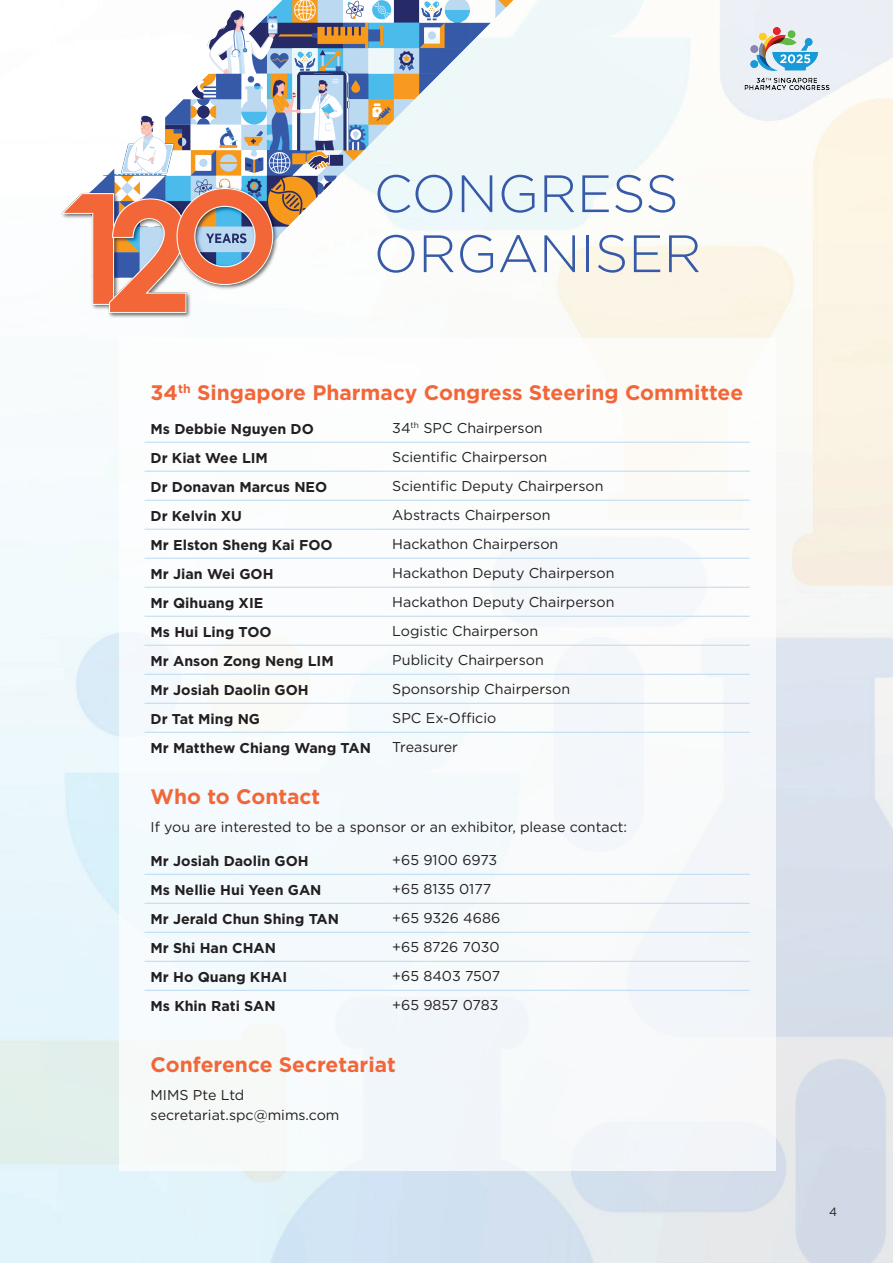
<style>
.page{position:relative;width:893px;height:1263px;background:#fff}
.page>*{position:absolute;margin:0;border:0;box-sizing:border-box;transform-origin:0 0}
.t1{font:300 52.5px/60px "Gotham";color:#365aa8}
.t2{font:700 21px "Gotham HTF";color:#f26638}
.t3{font:14.25px/19.5px "Gotham";color:#231f20}
.t4{font:700 14.25px "Gotham HTF";color:#231f20}
.t5{font:12px "Gotham";color:#231f20}
</style>
<div class="page">
<img style="left:0;top:0;width:893px;height:1263px">
<div style="left:119px;top:338px;width:657px;height:833px;background:#f7fafc"></div>
<hr style="left:145px;top:874px;width:241px;height:1px;background:#badaf2">
<hr style="left:386px;top:874px;width:364px;height:1px;background:#badaf2">
<hr style="left:145px;top:903px;width:241px;height:1px;background:#badaf2">
<hr style="left:386px;top:903px;width:364px;height:1px;background:#badaf2">
<hr style="left:145px;top:932px;width:241px;height:1px;background:#badaf2">
<hr style="left:386px;top:932px;width:364px;height:1px;background:#badaf2">
<hr style="left:145px;top:961px;width:241px;height:1px;background:#badaf2">
<hr style="left:386px;top:961px;width:364px;height:1px;background:#badaf2">
<hr style="left:145px;top:990px;width:241px;height:1px;background:#badaf2">
<hr style="left:386px;top:990px;width:364px;height:1px;background:#badaf2">
<hr style="left:145px;top:442px;width:241px;height:1px;background:#badaf2">
<hr style="left:386px;top:442px;width:364px;height:1px;background:#badaf2">
<hr style="left:145px;top:471px;width:241px;height:1px;background:#badaf2">
<hr style="left:386px;top:471px;width:364px;height:1px;background:#badaf2">
<hr style="left:145px;top:500px;width:241px;height:1px;background:#badaf2">
<hr style="left:386px;top:500px;width:364px;height:1px;background:#badaf2">
<hr style="left:145px;top:529px;width:241px;height:1px;background:#badaf2">
<hr style="left:386px;top:529px;width:364px;height:1px;background:#badaf2">
<hr style="left:145px;top:558px;width:241px;height:1px;background:#badaf2">
<hr style="left:386px;top:558px;width:364px;height:1px;background:#badaf2">
<hr style="left:145px;top:587px;width:241px;height:1px;background:#badaf2">
<hr style="left:386px;top:587px;width:364px;height:1px;background:#badaf2">
<hr style="left:145px;top:616px;width:241px;height:1px;background:#badaf2">
<hr style="left:386px;top:616px;width:364px;height:1px;background:#badaf2">
<hr style="left:145px;top:645px;width:241px;height:1px;background:#badaf2">
<hr style="left:386px;top:645px;width:364px;height:1px;background:#badaf2">
<hr style="left:145px;top:674px;width:241px;height:1px;background:#badaf2">
<hr style="left:386px;top:674px;width:364px;height:1px;background:#badaf2">
<hr style="left:145px;top:703px;width:241px;height:1px;background:#badaf2">
<hr style="left:386px;top:703px;width:364px;height:1px;background:#badaf2">
<hr style="left:145px;top:732px;width:241px;height:1px;background:#badaf2">
<hr style="left:386px;top:732px;width:364px;height:1px;background:#badaf2">
<img style="left:59px;top:0;width:496px;height:319px">
<img style="left:744px;top:28px;width:85px;height:63px">
<h1 class="t1" style="left:374px;top:162px;width:329px">CONGRESS<br>ORGANISER</h1>
<h2 class="t2" style="left:151px;top:381px;width:594px">34<sup>th</sup> Singapore Pharmacy Congress Steering Committee</h2>
<p class="t4" style="left:151px;top:420px;width:165px">Ms Debbie Nguyen DO</p>
<p class="t3" style="left:392px;top:418px;width:152px">34<sup>th</sup> SPC Chairperson</p>
<p class="t4" style="left:151px;top:449px;width:119px">Dr Kiat Wee LIM</p>
<p class="t3" style="left:392px;top:447px;width:156px">Scientific Chairperson</p>
<p class="t4" style="left:151px;top:478px;width:178px">Dr Donavan Marcus NEO</p>
<p class="t3" style="left:392px;top:476px;width:213px">Scientific Deputy Chairperson</p>
<p class="t4" style="left:151px;top:507px;width:93px">Dr Kelvin XU</p>
<p class="t3" style="left:392px;top:505px;width:160px">Abstracts Chairperson</p>
<p class="t4" style="left:151px;top:536px;width:184px">Mr Elston Sheng Kai FOO</p>
<p class="t3" style="left:392px;top:534px;width:168px">Hackathon Chairperson</p>
<p class="t4" style="left:151px;top:565px;width:125px">Mr Jian Wei GOH</p>
<p class="t3" style="left:392px;top:563px;width:224px">Hackathon Deputy Chairperson</p>
<p class="t4" style="left:151px;top:594px;width:114px">Mr Qihuang XIE</p>
<p class="t3" style="left:392px;top:592px;width:224px">Hackathon Deputy Chairperson</p>
<p class="t4" style="left:151px;top:623px;width:123px">Ms Hui Ling TOO</p>
<p class="t3" style="left:392px;top:621px;width:147px">Logistic Chairperson</p>
<p class="t4" style="left:151px;top:652px;width:185px">Mr Anson Zong Neng LIM</p>
<p class="t3" style="left:392px;top:650px;width:153px">Publicity Chairperson</p>
<p class="t4" style="left:151px;top:681px;width:160px">Mr Josiah Daolin GOH</p>
<p class="t3" style="left:392px;top:679px;width:179px">Sponsorship Chairperson</p>
<p class="t4" style="left:151px;top:710px;width:111px">Dr Tat Ming NG</p>
<p class="t3" style="left:392px;top:708px;width:106px">SPC Ex-Officio</p>
<p class="t4" style="left:151px;top:739px;width:222px">Mr Matthew Chiang Wang TAN</p>
<p class="t3" style="left:392px;top:737px;width:67px">Treasurer</p>
<h2 class="t2" style="left:151px;top:785px;width:171px">Who to Contact</h2>
<p class="t3" style="left:151px;top:817px;width:478px">If you are interested to be a sponsor or an exhibitor, please contact:</p>
<p class="t4" style="left:151px;top:852px;width:160px">Mr Josiah Daolin GOH</p>
<p class="t3" style="left:392px;top:850px;width:107px">+65 9100 6973</p>
<p class="t4" style="left:151px;top:881px;width:172px">Ms Nellie Hui Yeen GAN</p>
<p class="t3" style="left:392px;top:879px;width:101px">+65 8135 0177</p>
<p class="t4" style="left:151px;top:910px;width:190px">Mr Jerald Chun Shing TAN</p>
<p class="t3" style="left:392px;top:908px;width:109px">+65 9326 4686</p>
<p class="t4" style="left:151px;top:939px;width:127px">Mr Shi Han CHAN</p>
<p class="t3" style="left:392px;top:937px;width:109px">+65 8726 7030</p>
<p class="t4" style="left:151px;top:968px;width:138px">Mr Ho Quang KHAI</p>
<p class="t3" style="left:392px;top:966px;width:109px">+65 8403 7507</p>
<p class="t4" style="left:151px;top:997px;width:127px">Ms Khin Rati SAN</p>
<p class="t3" style="left:392px;top:995px;width:108px">+65 9857 0783</p>
<h2 class="t2" style="left:151px;top:1053px;width:247px">Conference Secretariat</h2>
<p class="t3" style="left:151px;top:1085px;width:190px">MIMS Pte Ltd secretariat.spc@mims.com</p>
<p class="t5" style="left:829px;top:1204px;width:10px">4</p>
</div>
